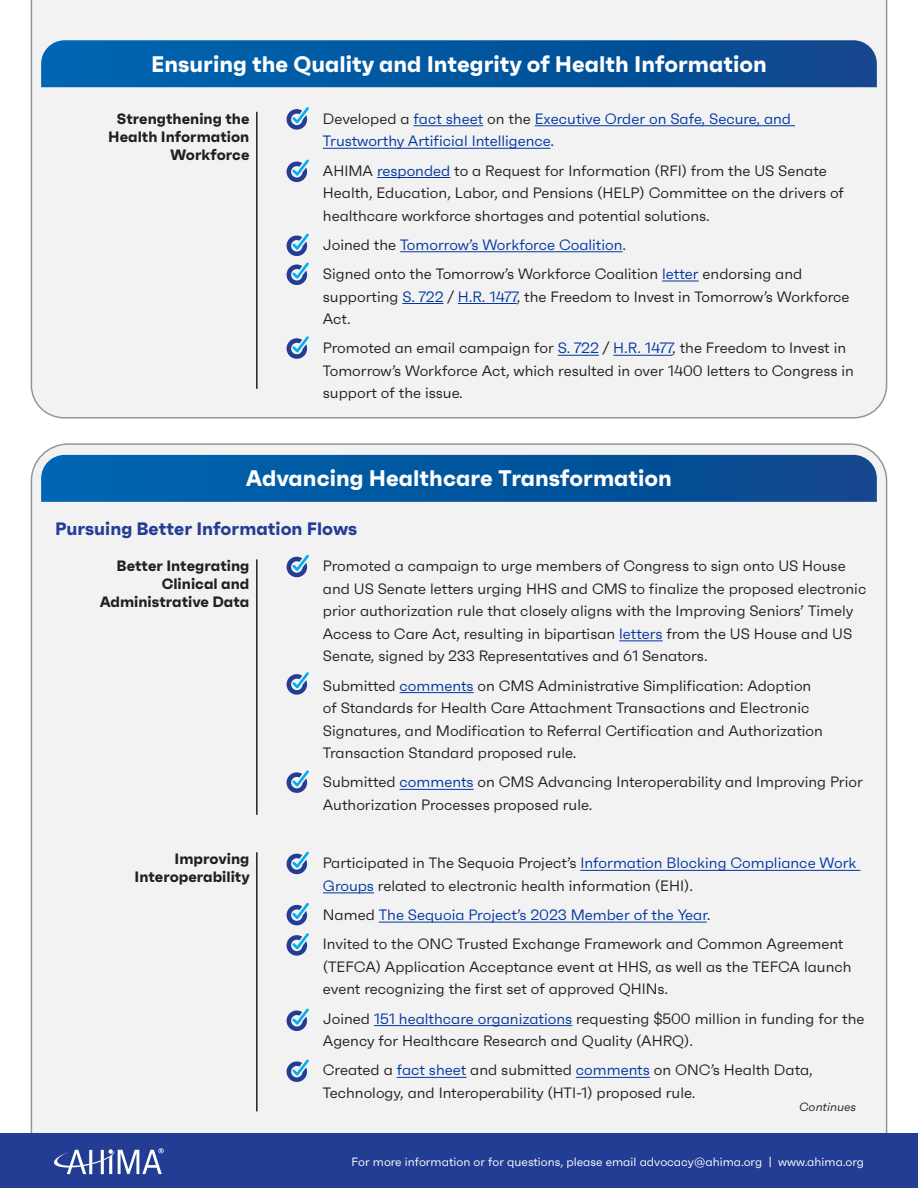
<style>
.page{position:relative;width:918px;height:1188px;background:#fff}
.page>*{position:absolute;margin:0;border:0;box-sizing:border-box;transform-origin:0 0}
.Paragraph_Style_1{font:700 22.5px "Faktum";color:#fff}
.Paragraph_Style_1-2{font:700 18px "Faktum";color:#243d94}
.Paragraph_Style_1-3{font:15px/22.5px "Faktum";color:#231f20}
.Paragraph_Style_1-4{font:15px/22.5px "Faktum";color:#0036a0}
.Paragraph_Style_1-5{font:700 15px/18px "Faktum";color:#231f20;text-align:right}
.basic{font:12px "Faktum";color:#fff}
.cell_bullet{font:italic 12px "Faktum";color:#231f20}
.s1{color:#231f20}
.s2{color:#0036a0}
</style>
<div class="page">
<div style="left:30px;top:443px;width:858px;height:691px;background:#f2f2f3"></div>
<div style="left:30px;top:0;width:858px;height:419px;background:#f2f2f3"></div>
<div style="left:0;top:1134px;width:918px;height:54px;background:#243d94"></div>
<svg style="left:54px;top:1148px;width:110px;height:26px"></svg>
<hr style="left:414px;top:125px;width:69px;height:1px;background:#0036a0">
<hr style="left:535px;top:125px;width:260px;height:1px;background:#0036a0">
<hr style="left:323px;top:148px;width:227px;height:1px;background:#0036a0">
<hr style="left:377px;top:177px;width:73px;height:1px;background:#0036a0">
<hr style="left:400px;top:251px;width:223px;height:1px;background:#0036a0">
<hr style="left:662px;top:281px;width:37px;height:1px;background:#0036a0">
<hr style="left:402px;top:303px;width:42px;height:1px;background:#0036a0">
<hr style="left:458px;top:303px;width:59px;height:1px;background:#0036a0">
<hr style="left:558px;top:355px;width:41px;height:1px;background:#0036a0">
<hr style="left:613px;top:355px;width:59px;height:1px;background:#0036a0">
<hr style="left:256px;top:112px;width:2px;height:277px;background:#231f20">
<svg style="left:41px;top:40px;width:836px;height:47px;background:#06589f"></svg>
<svg style="left:287px;top:107px;width:22px;height:23px"></svg>
<svg style="left:287px;top:159px;width:22px;height:23px"></svg>
<svg style="left:287px;top:233px;width:22px;height:23px"></svg>
<svg style="left:287px;top:262px;width:22px;height:23px"></svg>
<svg style="left:287px;top:336px;width:22px;height:23px"></svg>
<hr style="left:619px;top:640px;width:44px;height:1px;background:#0036a0">
<hr style="left:400px;top:692px;width:74px;height:1px;background:#0036a0">
<hr style="left:400px;top:789px;width:74px;height:1px;background:#0036a0">
<hr style="left:580px;top:870px;width:280px;height:1px;background:#0036a0">
<hr style="left:323px;top:892px;width:51px;height:1px;background:#0036a0">
<hr style="left:379px;top:922px;width:328px;height:1px;background:#0036a0">
<hr style="left:374px;top:1025px;width:198px;height:1px;background:#0036a0">
<hr style="left:397px;top:1077px;width:69px;height:1px;background:#0036a0">
<hr style="left:576px;top:1077px;width:74px;height:1px;background:#0036a0">
<hr style="left:256px;top:559px;width:2px;height:256px;background:#231f20">
<svg style="left:41px;top:455px;width:836px;height:47px;background:#05579f"></svg>
<svg style="left:287px;top:555px;width:22px;height:22px"></svg>
<svg style="left:287px;top:672px;width:22px;height:23px"></svg>
<svg style="left:287px;top:770px;width:22px;height:23px"></svg>
<svg style="left:287px;top:852px;width:22px;height:22px"></svg>
<svg style="left:287px;top:903px;width:22px;height:22px"></svg>
<svg style="left:287px;top:933px;width:22px;height:23px"></svg>
<svg style="left:287px;top:1008px;width:22px;height:23px"></svg>
<svg style="left:287px;top:1059px;width:22px;height:23px"></svg>
<hr style="left:256px;top:852px;width:2px;height:259px;background:#231f20">
<p class="Paragraph_Style_1" style="left:151px;top:49px;width:617px">Ensuring the Quality and Integrity of Health Information</p>
<p class="Paragraph_Style_1-5" style="left:117px;top:109px;width:134px">Strengthening the</p>
<p class="Paragraph_Style_1-5" style="left:108px;top:127px;width:143px">Health Information<br>Workforce</p>
<p class="Paragraph_Style_1-4" style="left:323px;top:107px;width:470px"><span class="s1">Developed a</span> fact sheet <span class="s1">on the</span> Executive Order on Safe, Secure, and<br>Trustworthy Artificial Intelligence<span class="s1">.</span></p>
<p class="Paragraph_Style_1-3" style="left:323px;top:159px;width:523px">AHIMA <span class="s2">responded</span> to a Request for Information (RFI) from the US Senate<br>Health, Education, Labor, and Pensions (HELP) Committee on the drivers of healthcare workforce shortages and potential solutions.</p>
<p class="Paragraph_Style_1-4" style="left:323px;top:233px;width:305px"><span class="s1">Joined the</span> Tomorrow’s Workforce Coalition<span class="s1">.</span></p>
<p class="Paragraph_Style_1-3" style="left:323px;top:262px;width:528px">Signed onto the Tomorrow’s Workforce Coalition <span class="s2">letter</span> endorsing and supporting <span class="s2">S. 722</span> / <span class="s2">H.R. 1477</span>, the Freedom to Invest in Tomorrow’s Workforce<br>Act.</p>
<p class="Paragraph_Style_1-3" style="left:323px;top:337px;width:532px">Promoted an email campaign for <span class="s2">S. 722</span> / <span class="s2">H.R. 1477</span>, the Freedom to Invest in<br>Tomorrow’s Workforce Act, which resulted in over 1400 letters to Congress in support of the issue.</p>
<p class="Paragraph_Style_1" style="left:246px;top:464px;width:428px">Advancing Healthcare Transformation</p>
<p class="Paragraph_Style_1-2" style="left:55px;top:517px;width:304px">Pursuing Better Information Flows</p>
<p class="Paragraph_Style_1-5" style="left:117px;top:557px;width:134px">Better Integrating</p>
<p class="Paragraph_Style_1-5" style="left:100px;top:575px;width:151px">Clinical and<br>Administrative Data</p>
<p class="Paragraph_Style_1-5" style="left:175px;top:850px;width:76px">Improving</p>
<p class="Paragraph_Style_1-5" style="left:135px;top:868px;width:117px">Interoperability</p>
<p class="Paragraph_Style_1-3" style="left:323px;top:555px;width:545px">Promoted a campaign to urge members of Congress to sign onto US House and US Senate letters urging HHS and CMS to finalize the proposed electronic prior authorization rule that closely aligns with the Improving Seniors’ Timely Access to Care Act, resulting in bipartisan <span class="s2">letters</span> from the US House and US Senate, signed by 233 Representatives and 61 Senators.</p>
<p class="Paragraph_Style_1-3" style="left:323px;top:674px;width:502px">Submitted <span class="s2">comments</span> on CMS Administrative Simplification: Adoption of Standards for Health Care Attachment Transactions and Electronic Signatures, and Modification to Referral Certification and Authorization Transaction Standard proposed rule.</p>
<p class="Paragraph_Style_1-3" style="left:323px;top:771px;width:542px">Submitted <span class="s2">comments</span> on CMS Advancing Interoperability and Improving Prior<br>Authorization Processes proposed rule.</p>
<p class="Paragraph_Style_1-3" style="left:323px;top:852px;width:535px">Participated in The Sequoia Project’s <span class="s2">Information Blocking Compliance Work<br>Groups</span> related to electronic health information (EHI).</p>
<p class="Paragraph_Style_1-4" style="left:323px;top:904px;width:389px"><span class="s1">Named</span> The Sequoia Project’s 2023 Member of the Year<span class="s1">.</span></p>
<p class="Paragraph_Style_1-3" style="left:323px;top:933px;width:530px">Invited to the ONC Trusted Exchange Framework and Common Agreement (TEFCA) Application Acceptance event at HHS, as well as the TEFCA launch event recognizing the first set of approved QHINs.</p>
<p class="Paragraph_Style_1-3" style="left:323px;top:1007px;width:543px">Joined <span class="s2">151 healthcare organizations</span> requesting $500 million in funding for the<br>Agency for Healthcare Research and Quality (AHRQ).</p>
<p class="Paragraph_Style_1-3" style="left:323px;top:1059px;width:491px">Created a <span class="s2">fact sheet</span> and submitted <span class="s2">comments</span> on ONC’s Health Data,<br>Technology, and Interoperability (HTI-1) proposed rule.</p>
<p class="cell_bullet" style="left:799px;top:1100px;width:59px">Continues</p>
<p class="basic" style="left:352px;top:1154px;width:514px">For more information or for questions, please email advocacy@ahima.org | www.ahima.org</p>
</div>
